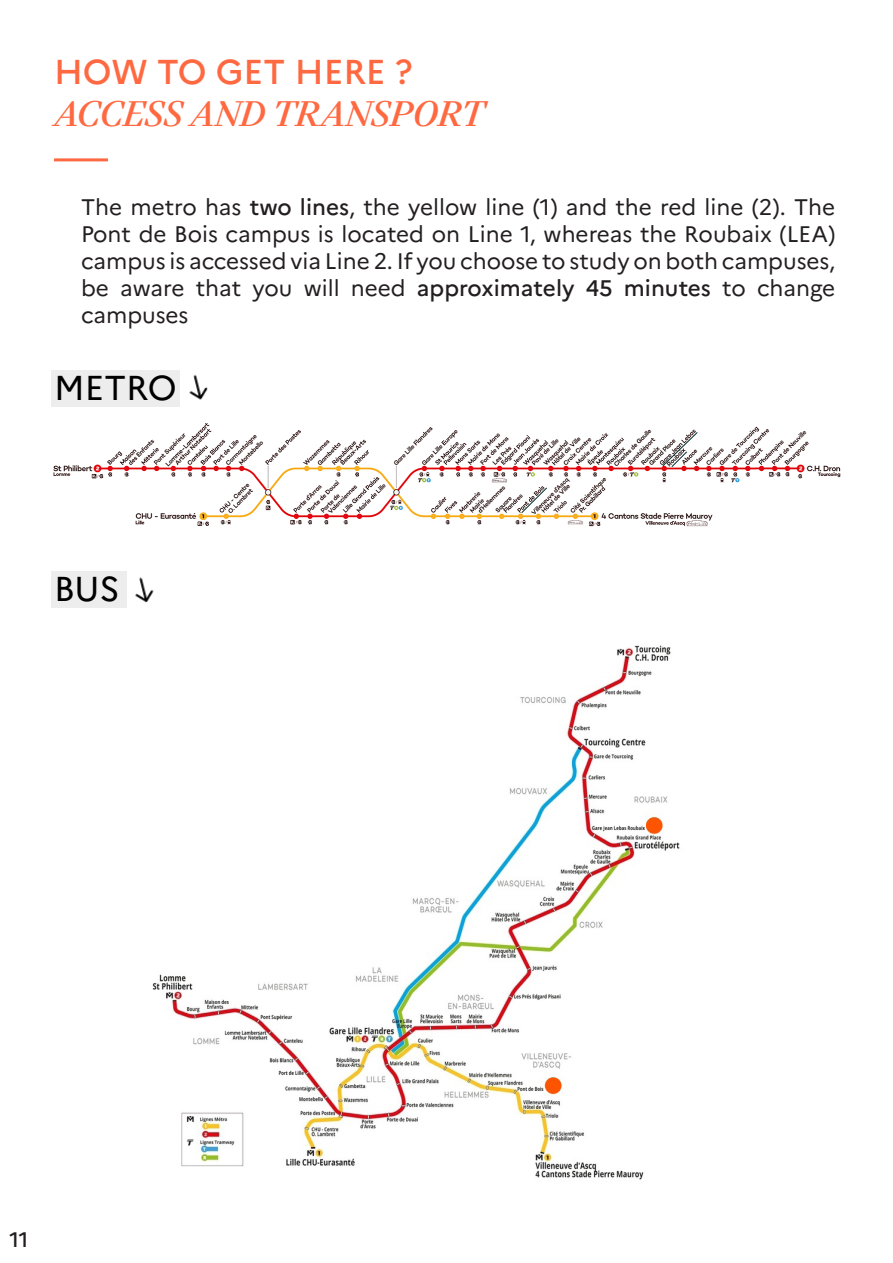
<style>
.page{position:relative;width:893px;height:1263px;background:#fff}
.page>*{position:absolute;margin:0;border:0;box-sizing:border-box;transform-origin:0 0}
.t1{font:italic 500 34.5px/41.4px "Eliza";color:#ff6941}
.t2{font:34.5px "Marianne";color:#000}
.t3{font:22.5px/27px "Marianne";color:#231f20;text-align:justify}
.t4{font:500 21px "Marianne";color:#231f20}
.s1{font-family:"Marianne";font-style:normal}
.s2{font-weight:500}
</style>
<div class="page">
<div style="left:51px;top:571px;width:75px;height:37px;background:#ededed"></div>
<div style="left:51px;top:370px;width:129px;height:37px;background:#ededed"></div>
<hr style="left:54px;top:158px;width:54px;height:3px;background:#ff6941">
<img style="left:53px;top:423px;width:788px;height:104px">
<img style="left:189px;top:374px;width:19px;height:26px">
<img style="left:152px;top:645px;width:528px;height:535px">
<img style="left:126px;top:575px;width:28px;height:32px">
<svg style="left:662px;top:432px;width:36px;height:35px"></svg>
<svg style="left:521px;top:487px;width:26px;height:26px"></svg>
<hr style="left:892px;top:1182px;width:1px;height:81px;background:#ff6941">
<p class="t1" style="left:54px;top:51px;width:432px"><span class="s1">HOW TO GET HERE ?<br></span>ACCESS AND TRANSPORT</p>
<p class="t3" style="left:81px;top:191px;width:756px">The metro has <span class="s2">two lines</span>, the yellow line (1) and the red line (2). The Pont de Bois campus is located on Line 1, whereas the Roubaix (LEA) campus is accessed via Line 2. If you choose to study on both campuses, be aware that you will need <span class="s2">approximately 45 minutes</span> to change campuses</p>
<p class="t2" style="left:54px;top:361px;width:124px">METRO</p>
<p class="t2" style="left:54px;top:562px;width:67px">BUS</p>
<p class="t4" style="left:10px;top:1223px;width:20px">11</p>
</div>
